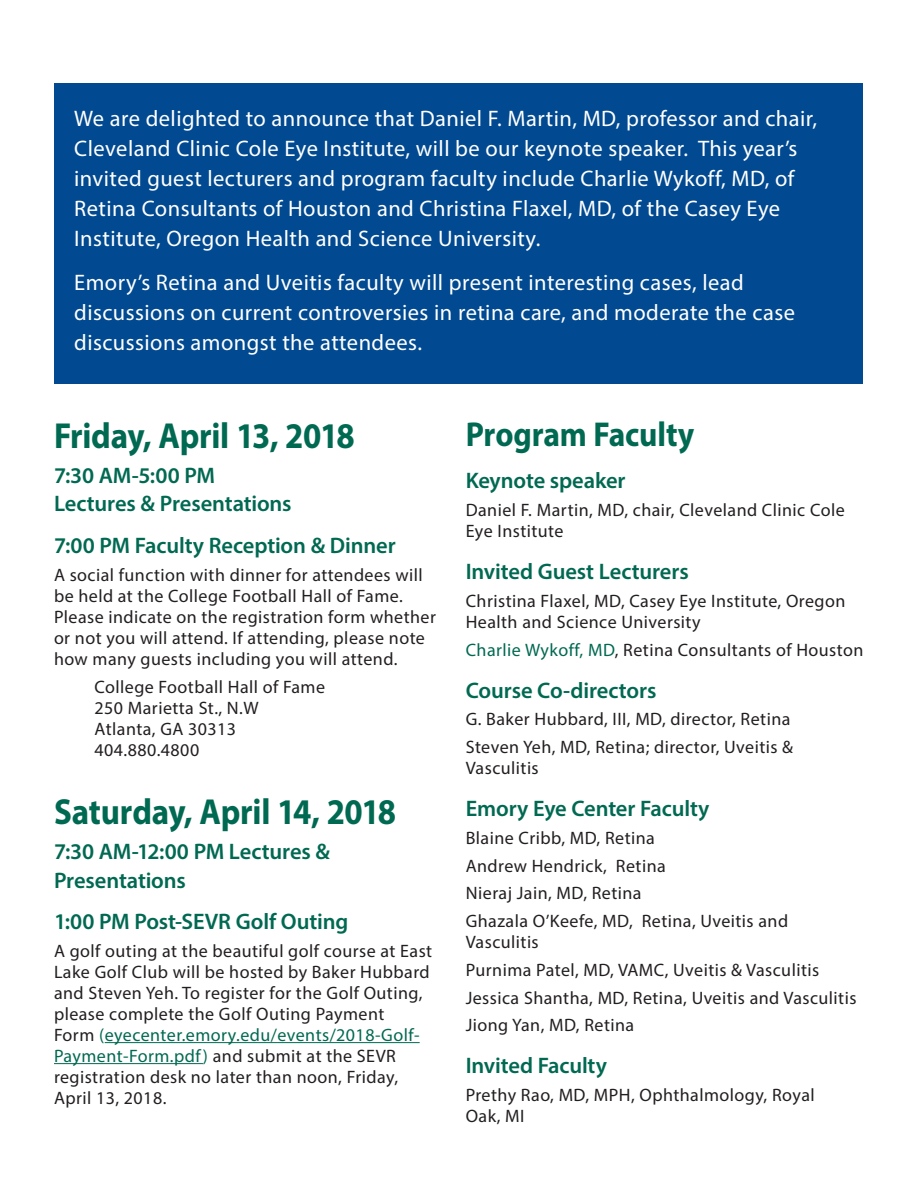
<style>
.page{position:relative;width:918px;height:1188px;background:#fff}
.page>*{position:absolute;margin:0;border:0;box-sizing:border-box;transform-origin:0 0}
.t1{font:700 36.3px "Myriad Pro";letter-spacing:-.01em;color:#006951;scale:.91 1}
.t2{font:700 34.65px "Myriad Pro";letter-spacing:-.005em;color:#006951;scale:.91 1}
.t3{font:22.5px/30px "Myriad Pro";letter-spacing:.02em;color:#fff}
.t4{font:600 22.5px/28.5px "Myriad Pro";letter-spacing:-.005em;color:#006951}
.t5{font:18px/21px "Myriad Pro";letter-spacing:.025em;color:#231f20}
.s1{color:#006951}
</style>
<div class="page">
<hr style="left:105px;top:1042px;width:315px;height:1px;background:#006951">
<hr style="left:54px;top:1063px;width:149px;height:1px;background:#006951">
<div style="left:55px;top:83px;width:808px;height:300px;background:#014990"></div>
<p class="t3" style="left:74px;top:104px;width:744px">We are delighted to announce that Daniel F. Martin, MD, professor and chair, Cleveland Clinic Cole Eye Institute, will be our keynote speaker. This year’s invited guest lecturers and program faculty include Charlie Wykoff, MD, of Retina Consultants of Houston and Christina Flaxel, MD, of the Casey Eye Institute, Oregon Health and Science University.</p>
<p class="t3" style="left:74px;top:267px;width:722px">Emory’s Retina and Uveitis faculty will present interesting cases, lead discussions on current controversies in retina care, and moderate the case discussions amongst the attendees.</p>
<h1 class="t1" style="left:54px;top:412px;width:332px">Friday, April 13, 2018</h1>
<p class="t4" style="left:54px;top:460px;width:239px">7:30 AM-5:00 PM<br>Lectures &amp; Presentations</p>
<p class="t4" style="left:54px;top:531px;width:343px">7:00 PM Faculty Reception &amp; Dinner</p>
<p class="t5" style="left:54px;top:564px;width:383px">A social function with dinner for attendees will be held at the College Football Hall of Fame.<br>Please indicate on the registration form whether or not you will attend. If attending, please note how many guests including you will attend.</p>
<p class="t5" style="left:94px;top:676px;width:232px">College Football Hall of Fame<br>250 Marietta St., N.W<br>Atlanta, GA 30313<br>404.880.4800</p>
<h1 class="t1" style="left:54px;top:788px;width:378px">Saturday, April 14, 2018</h1>
<p class="t4" style="left:54px;top:837px;width:278px">7:30 AM-12:00 PM Lectures &amp;<br>Presentations</p>
<p class="t4" style="left:54px;top:907px;width:296px">1:00 PM Post-SEVR Golf Outing</p>
<p class="t5" style="left:54px;top:940px;width:380px">A golf outing at the beautiful golf course at East Lake Golf Club will be hosted by Baker Hubbard and Steven Yeh. To register for the Golf Outing, please complete the Golf Outing Payment<br>Form <span class="s1">(eyecenter.emory.edu/events/2018-Golf-Payment-Form.pdf)</span> and submit at the SEVR registration desk no later than noon, Friday, April 13, 2018.</p>
<h2 class="t2" style="left:466px;top:412px;width:253px">Program Faculty</h2>
<p class="t4" style="left:466px;top:466px;width:161px">Keynote speaker</p>
<p class="t5" style="left:466px;top:499px;width:381px">Daniel F. Martin, MD, chair, Cleveland Clinic Cole<br>Eye Institute</p>
<p class="t4" style="left:466px;top:557px;width:225px">Invited Guest Lecturers</p>
<p class="t5" style="left:466px;top:590px;width:381px">Christina Flaxel, MD, Casey Eye Institute, Oregon<br>Health and Science University</p>
<p class="t5" style="left:466px;top:639px;width:399px"><span class="s1">Charlie Wykoff, MD</span>, Retina Consultants of Houston</p>
<p class="t4" style="left:466px;top:675px;width:192px">Course Co-directors</p>
<p class="t5" style="left:466px;top:705px;width:329px;line-height:27.8px">G. Baker Hubbard, III, MD, director, Retina<br>Steven Yeh, MD, Retina; director, Uveitis &amp;</p>
<p class="t5" style="left:466px;top:757px;width:75px">Vasculitis</p>
<p class="t4" style="left:466px;top:794px;width:245px">Emory Eye Center Faculty</p>
<p class="t5" style="left:466px;top:824px;width:324px;line-height:27.8px">Blaine Cribb, MD, Retina<br>Andrew Hendrick, Retina<br>Nieraj Jain, MD, Retina<br>Ghazala O’Keefe, MD, Retina, Uveitis and</p>
<p class="t5" style="left:466px;top:928px;width:392px;line-height:27.8px">Vasculitis<br>Purnima Patel, MD, VAMC, Uveitis &amp; Vasculitis Jessica Shantha, MD, Retina, Uveitis and Vasculitis Jiong Yan, MD, Retina</p>
<p class="t4" style="left:466px;top:1051px;width:143px">Invited Faculty</p>
<p class="t5" style="left:466px;top:1084px;width:350px">Prethy Rao, MD, MPH, Ophthalmology, Royal<br>Oak, MI</p>
</div>
